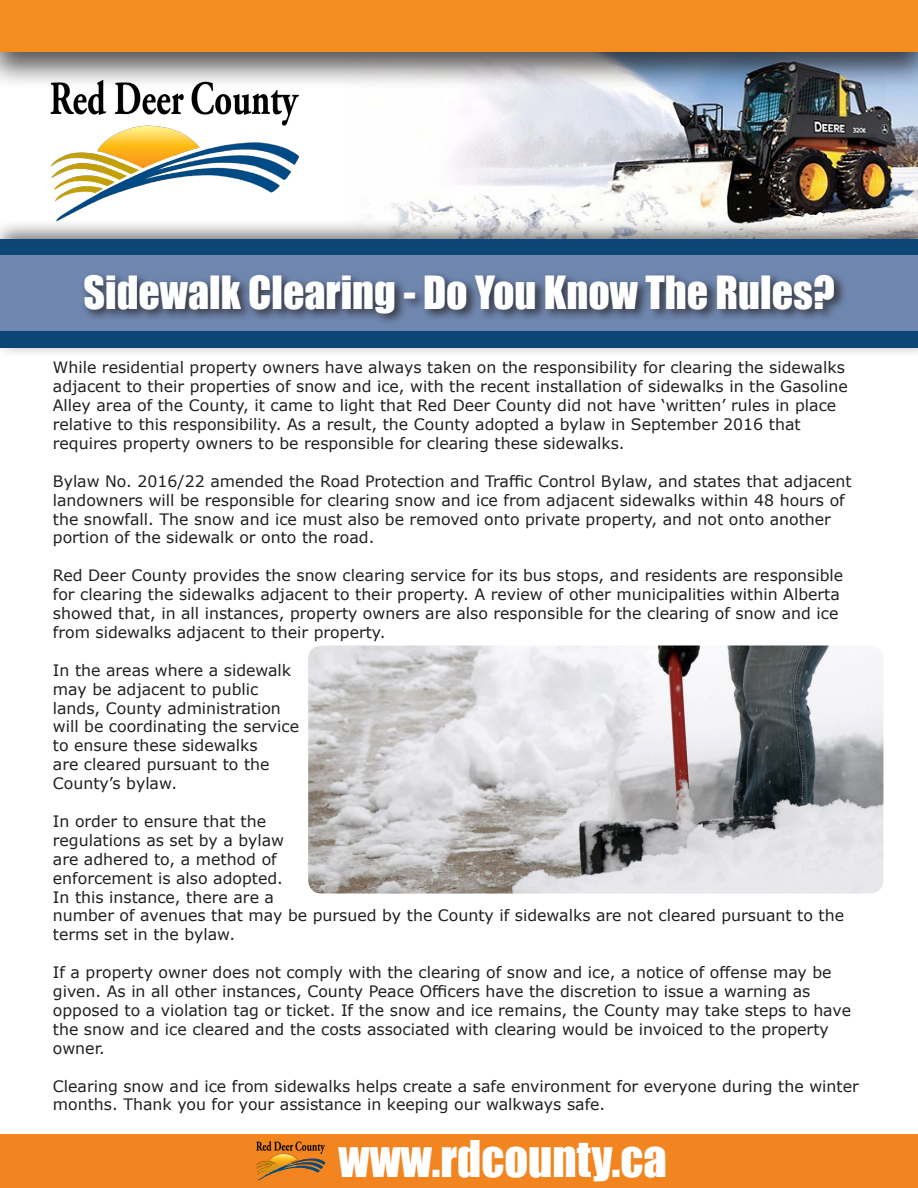
<style>
.page{position:relative;width:918px;height:1188px;background:#fff}
.page>*{position:absolute;margin:0;border:0;box-sizing:border-box;transform-origin:0 0}
.t1{font:46.5px "Impact";color:#fff}
.t2{font:42px "Impact";color:#fff}
.t3{font:15.75px/18.9px "Verdana";color:#231f20}
</style>
<div class="page">
<img style="left:391px;top:89px;width:527px;height:129px">
<hr style="left:917px;top:1010px;width:1px;height:130px;background:#f38520">
<div style="left:0;top:0;width:918px;height:89px;background:#231f20;opacity:.75"></div>
<div style="left:0;top:0;width:918px;height:52px;background:#f48d1f"></div>
<div style="left:0;top:218px;width:918px;height:140px;background:#231f20;opacity:.6"></div>
<div style="left:0;top:239px;width:918px;height:108px;background:#0c4676"></div>
<div style="left:0;top:255px;width:918px;height:76px;background:#6f86ae"></div>
<div style="left:81px;top:271px;width:766px;height:55px;background:#231f20;opacity:.75"></div>
<div style="left:0;top:1134px;width:918px;height:54px;background:#f38520"></div>
<img style="left:256px;top:1141px;width:70px;height:40px">
<img style="left:308px;top:645px;width:575px;height:249px">
<img style="left:0;top:52px;width:363px;height:187px">
<p class="t2" style="left:83px;top:260px;width:753px">Sidewalk Clearing - Do You Know The Rules?</p>
<p class="t3" style="left:53px;top:358px;width:796px">While residential property owners have always taken on the responsibility for clearing the sidewalks adjacent to their properties of snow and ice, with the recent installation of sidewalks in the Gasoline Alley area of the County, it came to light that Red Deer County did not have ‘written’ rules in place relative to this responsibility. As a result, the County adopted a bylaw in September 2016 that requires property owners to be responsible for clearing these sidewalks.</p>
<p class="t3" style="left:53px;top:471px;width:800px">Bylaw No. 2016/22 amended the Road Protection and Traffic Control Bylaw, and states that adjacent landowners will be responsible for clearing snow and ice from adjacent sidewalks within 48 hours of the snowfall. The snow and ice must also be removed onto private property, and not onto another portion of the sidewalk or onto the road.</p>
<p class="t3" style="left:53px;top:566px;width:792px">Red Deer County provides the snow clearing service for its bus stops, and residents are responsible for clearing the sidewalks adjacent to their property. A review of other municipalities within Alberta showed that, in all instances, property owners are also responsible for the clearing of snow and ice from sidewalks adjacent to their property.</p>
<p class="t3" style="left:53px;top:660px;width:248px">In the areas where a sidewalk may be adjacent to public lands, County administration will be coordinating the service to ensure these sidewalks<br>are cleared pursuant to the<br>County’s bylaw.</p>
<p class="t3" style="left:53px;top:812px;width:793px">In order to ensure that the<br>regulations as set by a bylaw<br>are adhered to, a method of<br>enforcement is also adopted.<br>In this instance, there are a<br>number of avenues that may be pursued by the County if sidewalks are not cleared pursuant to the terms set in the bylaw.</p>
<p class="t3" style="left:53px;top:963px;width:800px">If a property owner does not comply with the clearing of snow and ice, a notice of offense may be given. As in all other instances, County Peace Officers have the discretion to issue a warning as opposed to a violation tag or ticket. If the snow and ice remains, the County may take steps to have the snow and ice cleared and the costs associated with clearing would be invoiced to the property owner.</p>
<p class="t3" style="left:53px;top:1076px;width:808px">Clearing snow and ice from sidewalks helps create a safe environment for everyone during the winter months. Thank you for your assistance in keeping our walkways safe.</p>
<p class="t1" style="left:339px;top:1122px;width:330px">www.rdcounty.ca</p>
</div>
